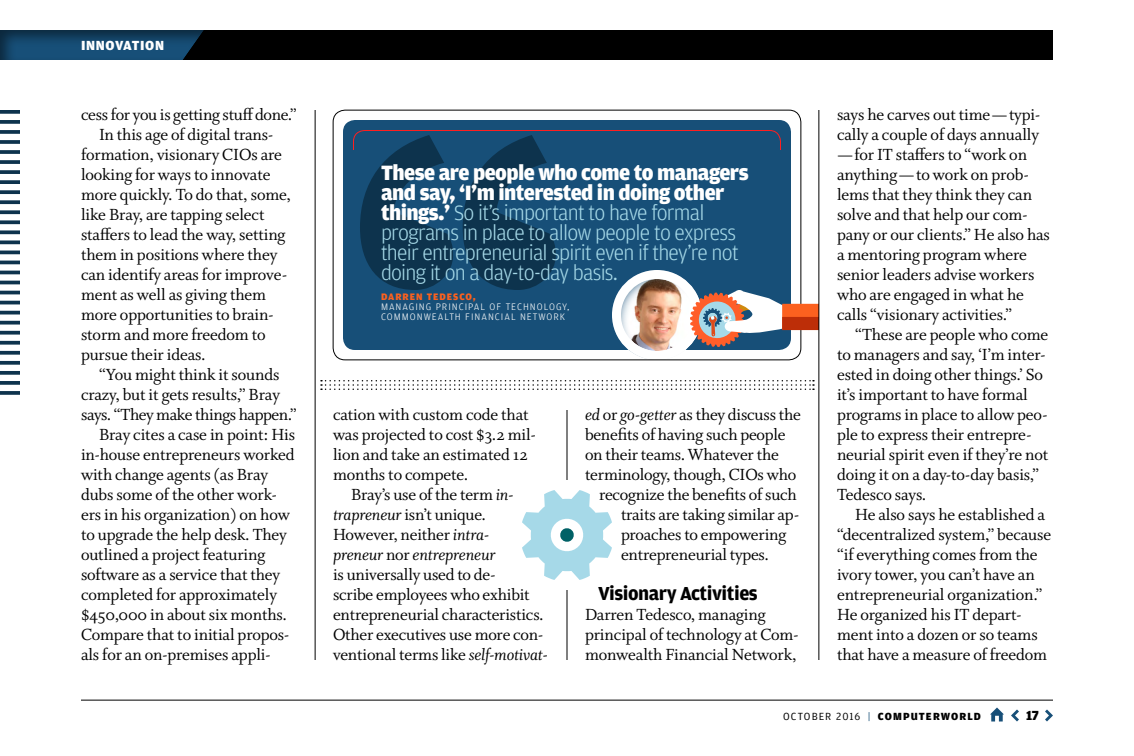
<style>
.page{position:relative;width:1134px;height:756px;background:#fff}
.page>*{position:absolute;margin:0;border:0;box-sizing:border-box;transform-origin:0 0}
.t1{font:300 22px/20px "Amplitude";letter-spacing:-.035em;color:#a6d9e8}
.t2{font:700 20px "Amplitude";letter-spacing:-.025em;color:#000}
.t3{font:18px/20px "Whitman Roman Os F";letter-spacing:-.005em;color:#000}
.t4{font:18px "Whitman Italic Os F";letter-spacing:-.01em;color:#000}
.t5{font:900 14px "Amplitude";letter-spacing:.05em;color:#fff}
.t6{font:900 14px "Amplitude";color:#000}
.t7{font:900 11px "Amplitude";letter-spacing:.095em;color:#000}
.t8{font:300 10px/10px "Amplitude";letter-spacing:.1em;color:#fff}
.t9{font:900 10px "Amplitude";letter-spacing:.1em;color:#fc611f}
.s1{font-weight:900;color:#fff}
.s2{font-family:"Whitman Italic Os F"}
.s3{font-family:"Whitman Roman Os F"}
.s4{font-weight:400}
.s5{font-weight:400;color:#174f78}
</style>
<div class="page">
<div style="left:0;top:30px;width:1053px;height:30px;background:#000"></div>
<div style="left:0;top:23px;width:214px;height:38px;background:#000;opacity:.5"></div>
<svg style="left:1045px;top:710px;width:8px;height:12px"></svg>
<svg style="left:1011px;top:710px;width:8px;height:12px"></svg>
<svg style="left:990px;top:708px;width:14px;height:14px"></svg>
<hr style="left:81px;top:700px;width:972px;height:1px;background:#000">
<hr style="left:567px;top:410px;width:1px;height:70px;background:#000">
<hr style="left:567px;top:590px;width:1px;height:70px;background:#000">
<hr style="left:315px;top:110px;width:1px;height:550px;background:#000">
<svg style="left:12px;top:110px;width:8px;height:4px"></svg>
<svg style="left:12px;top:120px;width:8px;height:4px"></svg>
<svg style="left:12px;top:130px;width:8px;height:4px"></svg>
<svg style="left:12px;top:140px;width:8px;height:4px"></svg>
<svg style="left:12px;top:150px;width:8px;height:4px"></svg>
<svg style="left:12px;top:160px;width:8px;height:4px"></svg>
<svg style="left:12px;top:170px;width:8px;height:4px"></svg>
<svg style="left:12px;top:180px;width:8px;height:4px"></svg>
<svg style="left:12px;top:190px;width:8px;height:4px"></svg>
<svg style="left:12px;top:200px;width:8px;height:4px"></svg>
<svg style="left:12px;top:210px;width:8px;height:4px"></svg>
<svg style="left:12px;top:220px;width:8px;height:4px"></svg>
<svg style="left:12px;top:230px;width:8px;height:4px"></svg>
<svg style="left:12px;top:240px;width:8px;height:4px"></svg>
<hr style="left:0;top:251px;width:20px;height:3px;background:#0d334d">
<hr style="left:0;top:261px;width:20px;height:3px;background:#0d334d">
<hr style="left:0;top:271px;width:20px;height:3px;background:#0d334d">
<hr style="left:0;top:281px;width:20px;height:3px;background:#0d334d">
<hr style="left:0;top:291px;width:20px;height:3px;background:#0d334d">
<hr style="left:0;top:301px;width:20px;height:3px;background:#0d334d">
<hr style="left:0;top:311px;width:20px;height:3px;background:#0d334d">
<svg style="left:12px;top:321px;width:8px;height:4px"></svg>
<svg style="left:12px;top:331px;width:8px;height:4px"></svg>
<svg style="left:12px;top:341px;width:8px;height:4px"></svg>
<svg style="left:12px;top:351px;width:8px;height:4px"></svg>
<svg style="left:12px;top:361px;width:8px;height:4px"></svg>
<svg style="left:12px;top:371px;width:8px;height:4px"></svg>
<svg style="left:12px;top:381px;width:8px;height:4px"></svg>
<svg style="left:12px;top:391px;width:8px;height:4px"></svg>
<svg style="left:321px;top:380px;width:493px;height:10px"></svg>
<svg style="left:522px;top:490px;width:90px;height:90px"></svg>
<div style="left:343px;top:120px;width:448px;height:230px;background:#174f78;border-radius:12px"></div>
<div style="left:353px;top:130px;width:428px;height:40px;border:1px solid #ff1f1f;border-radius:11px"></div>
<div style="left:343px;top:150px;width:448px;height:30px;background:#174f78"></div>
<svg style="left:360px;top:135px;width:196px;height:155px"></svg>
<img style="left:604px;top:270px;width:106px;height:91px">
<div style="left:612px;top:270px;width:90px;height:90px;border:9px solid #fff;border-radius:50%"></div>
<div style="left:0;top:54px;width:12px;height:510px;background:#174f78;opacity:.75"></div>
<div style="left:333px;top:110px;width:468px;height:250px;border:1px solid #000;border-radius:12px"></div>
<svg style="left:690px;top:290px;width:129px;height:57px"></svg>
<hr style="left:819px;top:110px;width:1px;height:550px;background:#000">
<p class="t5" style="left:81px;top:38px;width:85px">INNOVATION</p>
<p class="t3" style="left:81px;top:105px;width:217px">cess for you is getting stuff done.”</p>
<p class="t3" style="left:99px;top:125px;width:176px">In this age of digital trans-</p>
<p class="t3" style="left:81px;top:145px;width:203px">formation, visionary CIOs are</p>
<p class="t3" style="left:81px;top:165px;width:191px">looking for ways to innovate</p>
<p class="t3" style="left:81px;top:185px;width:211px">more quickly. To do that, some,</p>
<p class="t3" style="left:81px;top:205px;width:185px">like Bray, are tapping select</p>
<p class="t3" style="left:81px;top:225px;width:206px">staffers to lead the way, setting</p>
<p class="t3" style="left:81px;top:245px;width:198px">them in positions where they</p>
<p class="t3" style="left:81px;top:265px;width:208px">can identify areas for improve-</p>
<p class="t3" style="left:81px;top:285px;width:187px">ment as well as giving them</p>
<p class="t3" style="left:81px;top:305px;width:194px">more opportunities to brain-</p>
<p class="t3" style="left:81px;top:325px;width:186px">storm and more freedom to</p>
<p class="t3" style="left:81px;top:345px;width:126px">pursue their ideas.</p>
<p class="t3" style="left:99px;top:365px;width:182px">“You might think it sounds</p>
<p class="t3" style="left:81px;top:385px;width:200px">crazy, but it gets results,” Bray</p>
<p class="t3" style="left:81px;top:405px;width:217px">says. “They make things happen.”</p>
<p class="t3" style="left:99px;top:425px;width:198px">Bray cites a case in point: His</p>
<p class="t3" style="left:81px;top:445px;width:215px">in-house entrepreneurs worked</p>
<p class="t3" style="left:81px;top:465px;width:189px">with change agents (as Bray</p>
<p class="t3" style="left:81px;top:485px;width:197px">dubs some of the other work-</p>
<p class="t3" style="left:81px;top:505px;width:210px">ers in his organization) on how</p>
<p class="t3" style="left:81px;top:525px;width:207px">to upgrade the help desk. They</p>
<p class="t3" style="left:81px;top:545px;width:186px">outlined a project featuring</p>
<p class="t3" style="left:81px;top:565px;width:201px">software as a service that they</p>
<p class="t3" style="left:81px;top:585px;width:198px">completed for approximately</p>
<p class="t3" style="left:81px;top:605px;width:207px">$450,000 in about six months.</p>
<p class="t3" style="left:81px;top:625px;width:210px">Compare that to initial propos-</p>
<p class="t3" style="left:81px;top:645px;width:191px">als for an on-premises appli-</p>
<p class="t1" style="left:381px;top:163px;width:369px"><span class="s1">These are people who come to managers and say, ‘I’m interested in doing other things.’</span> So it’s important to have formal programs in place to allow people to express their entrepreneurial spirit even if they’re not doing it on a day-to-day basis.</p>
<p class="t9" style="left:381px;top:291px;width:96px">DARREN TEDESCO,</p>
<p class="t8" style="left:381px;top:302px;width:190px">MANAGING PRINCIPAL OF TECHNOLOGY,<br>COMMONWEALTH FINANCIAL NETWORK</p>
<p class="t3" style="left:333px;top:405px;width:204px">cation with custom code that was projected to cost $3.2 mil&shy;lion and take an estimated 12 months to compete.</p>
<p class="t3" style="left:333px;top:485px;width:182px;text-indent:18px">Bray’s use of the term <span class="s2">in&shy;trapreneur</span> isn’t unique.<br>However, neither <span class="s2">intra-</span></p>
<p class="t4" style="left:333px;top:545px;width:164px">preneur <span class="s3">nor</span> entrepreneur</p>
<p class="t3" style="left:333px;top:565px;width:216px">is universally used to de-<br>scribe employees who exhibit entrepreneurial characteristics.<br>Other executives use more con&shy;ventional terms like <span class="s2">self-motivat-</span></p>
<p class="t3" style="left:585px;top:405px;width:217px"><span class="s2">ed</span> or <span class="s2">go-getter</span> as they discuss the</p>
<p class="t3" style="left:585px;top:425px;width:202px">benefits of having such people</p>
<p class="t3" style="left:585px;top:445px;width:195px">on their teams. Whatever the</p>
<p class="t3" style="left:585px;top:465px;width:213px">terminology, though, CIOs who</p>
<p class="t3" style="left:599px;top:485px;width:199px">recognize the benefits of such</p>
<p class="t3" style="left:621px;top:505px;width:180px">traits are taking similar ap-</p>
<p class="t3" style="left:621px;top:525px;width:167px">proaches to empowering</p>
<p class="t3" style="left:621px;top:545px;width:149px">entrepreneurial types.</p>
<p class="t2" style="left:598px;top:582px;width:161px">Visionary Activities</p>
<p class="t3" style="left:585px;top:605px;width:215px">Darren Tedesco, managing principal of technology at Com&shy;monwealth Financial Network,</p>
<p class="t3" style="left:837px;top:105px;width:205px">says he carves out time — typi&shy;cally a couple of days annually</p>
<p class="t3" style="left:837px;top:145px;width:214px">— for IT staffers to “work on anything — to work on prob&shy;lems that they think they can solve and that help our com&shy;pany or our clients.” He also has a mentoring program where senior leaders advise workers who are engaged in what he calls “visionary activities.”</p>
<p class="t3" style="left:837px;top:325px;width:213px;text-indent:18px">“These are people who come to managers and say, ‘I’m inter&shy;ested in doing other things.’ So it’s important to have formal programs in place to allow peo&shy;ple to express their entrepre&shy;neurial spirit even if they’re not doing it on a day-to-day basis,”<br>Tedesco says.</p>
<p class="t3" style="left:837px;top:505px;width:216px;text-indent:18px">He also says he established a “decentralized system,” because “if everything comes from the ivory tower, you can’t have an entrepreneurial organization.”<br>He organized his IT depart&shy;ment into a dozen or so teams that have a measure of freedom</p>
<p class="t7" style="left:783px;top:710px;width:199px"><span class="s4">OCTOBER 2016</span> <span class="s5">|</span> COMPUTERWORLD</p>
<p class="t6" style="left:1026px;top:708px;width:14px">17</p>
</div>
